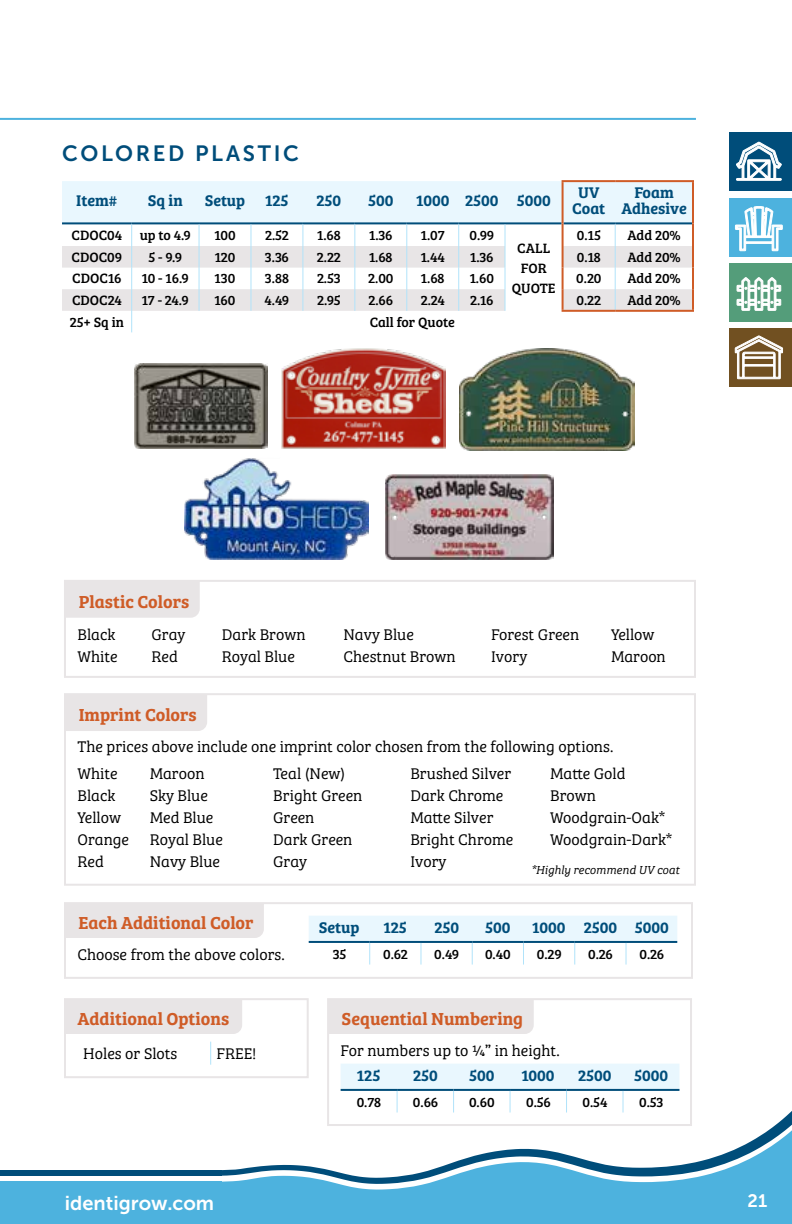
<style>
.page{position:relative;width:792px;height:1224px;background:#fff}
.page>*{position:absolute;margin:0;border:0;box-sizing:border-box;transform-origin:0 0}
.t1{font:22px "Museo Sans 700";letter-spacing:.12em;color:#004d7a}
.t2{font:20px "Museo Sans 700";color:#fff}
.t3{font:18px "Bree Serif Sb";color:#cf5c27}
.t4{font:18px "Museo Sans 700";color:#fff}
.t5{font:16px/22px "Bree Serif Lt";color:#000}
.t6{font:16px/16px "Bree Serif Sb";color:#004d7a;text-align:center}
.t7{font:14px/20px "Bree Serif";color:#000;text-align:center}
.t8{font:italic 12px "Bree Serif Lt";color:#000}
</style>
<div class="page">
<div style="left:67px;top:1001px;width:175px;height:33px;background:#e8e5e6"></div>
<svg style="left:210px;top:1042px;width:1px;height:23px"></svg>
<div style="left:64px;top:998px;width:245px;height:80px;border:2px solid #e8e5e6"></div>
<svg style="left:62px;top:181px;width:630px;height:151px"></svg>
<hr style="left:562px;top:180px;width:53px;height:2px;background:#cf5c27">
<hr style="left:562px;top:182px;width:2px;height:41px;background:#cf5c27">
<hr style="left:615px;top:180px;width:79px;height:2px;background:#cf5c27">
<hr style="left:692px;top:182px;width:2px;height:41px;background:#cf5c27">
<hr style="left:562px;top:223px;width:2px;height:23px;background:#cf5c27">
<hr style="left:692px;top:223px;width:2px;height:23px;background:#cf5c27">
<hr style="left:562px;top:246px;width:2px;height:22px;background:#cf5c27">
<hr style="left:692px;top:246px;width:2px;height:22px;background:#cf5c27">
<hr style="left:562px;top:268px;width:2px;height:21px;background:#cf5c27">
<hr style="left:692px;top:268px;width:2px;height:21px;background:#cf5c27">
<hr style="left:562px;top:289px;width:2px;height:21px;background:#cf5c27">
<hr style="left:692px;top:289px;width:2px;height:21px;background:#cf5c27">
<hr style="left:562px;top:310px;width:53px;height:2px;background:#cf5c27">
<hr style="left:615px;top:310px;width:79px;height:2px;background:#cf5c27">
<hr style="left:0;top:118px;width:696px;height:2px;background:#4db2de">
<div style="left:330px;top:1001px;width:204px;height:33px;background:#e8e5e6"></div>
<svg style="left:341px;top:1064px;width:338px;height:28px;background:#d9ebf4"></svg>
<div style="left:327px;top:998px;width:365px;height:128px;border:2px solid #e8e5e6"></div>
<div style="left:67px;top:583px;width:133px;height:35px;background:#e8e5e6"></div>
<div style="left:64px;top:580px;width:632px;height:98px;border:2px solid #e8e5e6"></div>
<div style="left:67px;top:696px;width:140px;height:35px;background:#e8e5e6"></div>
<div style="left:64px;top:693px;width:632px;height:193px;border:2px solid #e8e5e6"></div>
<div style="left:67px;top:905px;width:197px;height:33px;background:#e8e5e6"></div>
<div style="left:64px;top:902px;width:629px;height:77px;border:2px solid #e8e5e6"></div>
<div style="left:730px;top:132px;width:62px;height:59px;background:#004d7a"></div>
<svg style="left:736px;top:141px;width:46px;height:40px"></svg>
<div style="left:730px;top:198px;width:62px;height:58px;background:#4db2de"></div>
<svg style="left:735px;top:206px;width:48px;height:46px"></svg>
<div style="left:730px;top:329px;width:62px;height:58px;background:#715021"></div>
<svg style="left:735px;top:335px;width:48px;height:44px"></svg>
<svg style="left:309px;top:916px;width:368px;height:49px"></svg>
<div style="left:730px;top:263px;width:62px;height:59px;background:#549d7a"></div>
<svg style="left:737px;top:277px;width:44px;height:34px"></svg>
<img style="left:134px;top:363px;width:133px;height:86px">
<img style="left:281px;top:348px;width:165px;height:101px">
<img style="left:460px;top:348px;width:174px;height:103px">
<img style="left:385px;top:474px;width:168px;height:86px">
<img style="left:185px;top:458px;width:183px;height:101px">
<div style="left:222px;top:1184px;width:570px;height:40px;background:#4db2de"></div>
<div style="left:0;top:1182px;width:222px;height:42px;background:#4db2de"></div>
<svg style="left:181px;top:1092px;width:611px;height:92px"></svg>
<div style="left:0;top:1171px;width:222px;height:5px;background:#004d7a"></div>
<h1 class="t1" style="left:62px;top:141px;width:238px">COLORED PLASTIC</h1>
<p class="t6" style="left:76px;top:192px;width:43px">Item#</p>
<p class="t6" style="left:148px;top:192px;width:36px">Sq in</p>
<p class="t6" style="left:205px;top:192px;width:42px">Setup</p>
<p class="t6" style="left:265px;top:192px;width:25px">125</p>
<p class="t6" style="left:316px;top:192px;width:26px">250</p>
<p class="t6" style="left:368px;top:192px;width:27px">500</p>
<p class="t6" style="left:416px;top:192px;width:136px">1000 2500 5000</p>
<p class="t6" style="left:572px;top:184px;width:35px">UV<br>Coat</p>
<p class="t6" style="left:621px;top:184px;width:67px">Foam<br>Adhesive</p>
<p class="t7" style="left:72px;top:225px;width:52px">CDOC04</p>
<p class="t7" style="left:140px;top:225px;width:53px">up to 4.9</p>
<p class="t7" style="left:214px;top:225px;width:23px">100</p>
<p class="t7" style="left:265px;top:225px;width:25px">2.52</p>
<p class="t7" style="left:317px;top:225px;width:25px">1.68</p>
<p class="t7" style="left:369px;top:225px;width:25px">1.36</p>
<p class="t7" style="left:421px;top:225px;width:25px">1.07</p>
<p class="t7" style="left:470px;top:225px;width:26px">0.99</p>
<p class="t7" style="left:512px;top:237px;width:45px">CALL<br>FOR<br>QUOTE</p>
<p class="t7" style="left:577px;top:225px;width:25px">0.15</p>
<p class="t7" style="left:627px;top:225px;width:55px">Add 20%</p>
<p class="t7" style="left:72px;top:246px;width:52px">CDOC09</p>
<p class="t7" style="left:149px;top:246px;width:35px">5 - 9.9</p>
<p class="t7" style="left:215px;top:246px;width:22px">120</p>
<p class="t7" style="left:265px;top:246px;width:26px">3.36</p>
<p class="t7" style="left:317px;top:246px;width:26px">2.22</p>
<p class="t7" style="left:369px;top:246px;width:25px">1.68</p>
<p class="t7" style="left:421px;top:246px;width:26px">1.44</p>
<p class="t7" style="left:470px;top:246px;width:25px">1.36</p>
<p class="t7" style="left:577px;top:246px;width:25px">0.18</p>
<p class="t7" style="left:627px;top:246px;width:55px">Add 20%</p>
<p class="t7" style="left:72px;top:268px;width:51px">CDOC16</p>
<p class="t7" style="left:142px;top:268px;width:49px">10 - 16.9</p>
<p class="t7" style="left:215px;top:268px;width:22px">130</p>
<p class="t7" style="left:265px;top:268px;width:26px">3.88</p>
<p class="t7" style="left:317px;top:268px;width:25px">2.53</p>
<p class="t7" style="left:368px;top:268px;width:27px">2.00</p>
<p class="t7" style="left:421px;top:268px;width:25px">1.68</p>
<p class="t7" style="left:470px;top:268px;width:26px">1.60</p>
<p class="t7" style="left:576px;top:268px;width:27px">0.20</p>
<p class="t7" style="left:627px;top:268px;width:55px">Add 20%</p>
<p class="t7" style="left:72px;top:289px;width:51px">CDOC24</p>
<p class="t7" style="left:142px;top:289px;width:48px">17 - 24.9</p>
<p class="t7" style="left:214px;top:289px;width:23px">160</p>
<p class="t7" style="left:265px;top:289px;width:26px">4.49</p>
<p class="t7" style="left:317px;top:289px;width:25px">2.95</p>
<p class="t7" style="left:368px;top:289px;width:26px">2.66</p>
<p class="t7" style="left:421px;top:289px;width:26px">2.24</p>
<p class="t7" style="left:470px;top:289px;width:25px">2.16</p>
<p class="t7" style="left:577px;top:289px;width:26px">0.22</p>
<p class="t7" style="left:627px;top:289px;width:55px">Add 20%</p>
<p class="t7" style="left:70px;top:311px;width:56px">25+ Sq in</p>
<p class="t7" style="left:370px;top:311px;width:86px">Call for Quote</p>
<p class="t3" style="left:79px;top:588px;width:112px">Plastic Colors</p>
<p class="t5" style="left:78px;top:623px;width:42px">Black<br>White</p>
<p class="t5" style="left:152px;top:623px;width:36px">Gray<br>Red</p>
<p class="t5" style="left:222px;top:623px;width:85px">Dark Brown<br>Royal Blue</p>
<p class="t5" style="left:344px;top:623px;width:114px">Navy Blue<br>Chestnut Brown</p>
<p class="t5" style="left:491px;top:623px;width:90px">Forest Green<br>Ivory</p>
<p class="t5" style="left:611px;top:623px;width:56px">Yellow<br>Maroon</p>
<p class="t3" style="left:79px;top:701px;width:120px">Imprint Colors</p>
<p class="t5" style="left:78px;top:735px;width:537px">The prices above include one imprint color chosen from the following options.</p>
<p class="t5" style="left:78px;top:761px;width:53px">White<br>Black<br>Yellow<br>Orange<br>Red</p>
<p class="t5" style="left:150px;top:761px;width:75px">Maroon<br>Sky Blue<br>Med Blue<br>Royal Blue<br>Navy Blue</p>
<p class="t5" style="left:273px;top:761px;width:91px">Teal (New)<br>Bright Green<br>Green<br>Dark Green<br>Gray</p>
<p class="t5" style="left:410px;top:761px;width:105px">Brushed Silver<br>Dark Chrome<br>Matte Silver<br>Bright Chrome<br>Ivory</p>
<p class="t5" style="left:550px;top:761px;width:124px">Matte Gold<br>Brown<br>Woodgrain-Oak*<br>Woodgrain-Dark*</p>
<p class="t8" style="left:531px;top:861px;width:150px">*Highly recommend UV coat</p>
<p class="t3" style="left:79px;top:909px;width:177px">Each Additional Color</p>
<p class="t5" style="left:78px;top:942px;width:209px">Choose from the above colors.</p>
<p class="t3" style="left:77px;top:1005px;width:153px">Additional Options</p>
<p class="t5" style="left:83px;top:1042px;width:96px">Holes or Slots</p>
<p class="t5" style="left:216px;top:1042px;width:42px">FREE!</p>
<p class="t6" style="left:319px;top:918px;width:42px">Setup</p>
<p class="t6" style="left:383px;top:918px;width:25px">125</p>
<p class="t6" style="left:434px;top:918px;width:26px">250</p>
<p class="t6" style="left:485px;top:918px;width:27px">500</p>
<p class="t6" style="left:532px;top:918px;width:138px">1000 2500 5000</p>
<p class="t7" style="left:333px;top:943px;width:15px">35</p>
<p class="t7" style="left:383px;top:943px;width:26px">0.62</p>
<p class="t7" style="left:434px;top:943px;width:26px">0.49</p>
<p class="t7" style="left:485px;top:943px;width:27px">0.40</p>
<p class="t7" style="left:537px;top:943px;width:26px">0.29</p>
<p class="t7" style="left:588px;top:943px;width:26px">0.26</p>
<p class="t7" style="left:639px;top:943px;width:26px">0.26</p>
<p class="t3" style="left:342px;top:1005px;width:183px">Sequential Numbering</p>
<p class="t5" style="left:341px;top:1038px;width:221px">For numbers up to 1/4” in height.</p>
<p class="t6" style="left:357px;top:1066px;width:25px">125</p>
<p class="t6" style="left:413px;top:1066px;width:26px">250</p>
<p class="t6" style="left:469px;top:1066px;width:27px">500</p>
<p class="t6" style="left:521px;top:1066px;width:35px">1000</p>
<p class="t6" style="left:578px;top:1066px;width:35px">2500</p>
<p class="t6" style="left:634px;top:1066px;width:36px">5000</p>
<p class="t7" style="left:357px;top:1091px;width:26px">0.78</p>
<p class="t7" style="left:413px;top:1091px;width:27px">0.66</p>
<p class="t7" style="left:469px;top:1091px;width:27px">0.60</p>
<p class="t7" style="left:526px;top:1091px;width:26px">0.56</p>
<p class="t7" style="left:583px;top:1091px;width:26px">0.54</p>
<p class="t7" style="left:639px;top:1091px;width:26px">0.53</p>
<p class="t2" style="left:65px;top:1192px;width:151px">identigrow.com</p>
<p class="t4" style="left:748px;top:1191px;width:21px">21</p>
</div>
